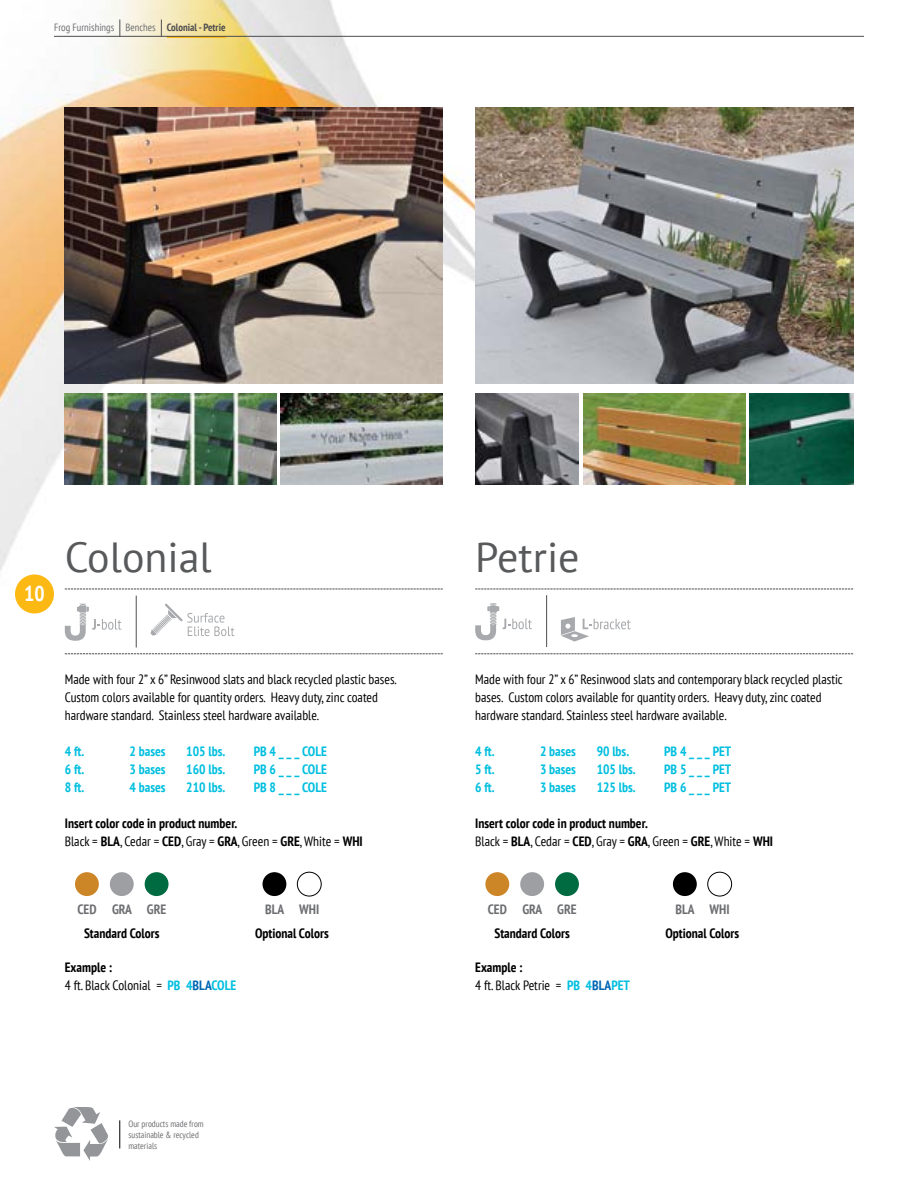
<style>
.page{position:relative;width:918px;height:1188px;background:#fff}
.page>*{position:absolute;margin:0;border:0;box-sizing:border-box;transform-origin:0 0}
.t1{font:42px "PT Sans";color:#58595b}
.t2{font:700 condensed 21.3px "PT Sans";color:#fff}
.t3{font:condensed 13.5px/18px "PT Sans";color:#000}
.t4{font:700 condensed 13.5px/18px "PT Sans";color:#000}
.t5{font:700 condensed 13.5px "PT Sans";color:#00bfdf}
.t6{font:700 condensed 13.5px "PT Sans";color:#6d6e71}
.t7{font:condensed 10.5px "PT Sans";color:#6d6e71}
.t8{font:condensed 9px/10.8px "PT Sans";color:#6d6e71}
.s1{font-weight:700;color:#4d4d4f}
.s2{font-weight:400}
.s3{font-weight:700}
.s4{font-weight:700;color:#00bfdf}
.s5{font-weight:700;color:#0066b3}
</style>
<div class="page">
<img style="left:0;top:0;width:864px;height:1149px">
<div style="left:54px;top:666px;width:799px;height:426px;background:#fff"></div>
<div style="left:15px;top:574px;width:39px;height:40px;background:#fdb913;border-radius:50%"></div>
<hr style="left:167px;top:36px;width:58px;height:2px;background:#fdb913">
<svg style="left:161px;top:20px;width:1px;height:16px"></svg>
<svg style="left:120px;top:20px;width:1px;height:16px"></svg>
<hr style="left:54px;top:36px;width:810px;height:1px;background:#4d4d4f">
<svg style="left:54px;top:1107px;width:54px;height:54px"></svg>
<svg style="left:120px;top:1120px;width:1px;height:28px"></svg>
<svg style="left:65px;top:589px;width:378px;height:1px"></svg>
<svg style="left:65px;top:653px;width:378px;height:1px"></svg>
<div style="left:75px;top:872px;width:24px;height:24px;background:#cd8627;border-radius:50%"></div>
<div style="left:110px;top:872px;width:24px;height:24px;background:#9d9fa2;border-radius:50%"></div>
<div style="left:145px;top:872px;width:24px;height:24px;background:#006a41;border-radius:50%"></div>
<div style="left:263px;top:872px;width:23px;height:24px;background:#000;border-radius:50%"></div>
<div style="left:297px;top:872px;width:24px;height:24px;border:1px solid #000;border-radius:50%"></div>
<div style="left:485px;top:872px;width:24px;height:24px;background:#cd8627;border-radius:50%"></div>
<div style="left:520px;top:872px;width:24px;height:24px;background:#9d9fa2;border-radius:50%"></div>
<div style="left:555px;top:872px;width:24px;height:24px;background:#006a41;border-radius:50%"></div>
<div style="left:673px;top:872px;width:24px;height:24px;background:#000;border-radius:50%"></div>
<div style="left:708px;top:872px;width:24px;height:24px;border:1px solid #000;border-radius:50%"></div>
<svg style="left:475px;top:589px;width:378px;height:1px"></svg>
<svg style="left:475px;top:653px;width:378px;height:1px"></svg>
<svg style="left:65px;top:604px;width:57px;height:37px"></svg>
<hr style="left:136px;top:596px;width:1px;height:51px;background:#4d4d4f">
<svg style="left:151px;top:604px;width:84px;height:32px"></svg>
<svg style="left:561px;top:617px;width:70px;height:25px"></svg>
<svg style="left:475px;top:603px;width:57px;height:37px"></svg>
<hr style="left:546px;top:595px;width:1px;height:52px;background:#4d4d4f">
<img style="left:65px;top:108px;width:378px;height:275px">
<img style="left:65px;top:393px;width:211px;height:92px">
<img style="left:281px;top:393px;width:162px;height:92px">
<img style="left:475px;top:108px;width:378px;height:275px">
<img style="left:475px;top:393px;width:104px;height:92px">
<img style="left:583px;top:393px;width:162px;height:92px">
<img style="left:750px;top:393px;width:103px;height:92px">
<p class="t7" style="left:54px;top:21px;width:173px">Frog Furnishings Benches <span class="s1">Colonial - Petrie</span></p>
<h2 class="t2" style="left:24px;top:579px;width:22px">10</h2>
<h1 class="t1" style="left:65px;top:531px;width:149px">Colonial</h1>
<p class="t3" style="left:65px;top:670px;width:334px">Made with four 2” x 6” Resinwood slats and black recycled plastic bases.<br>Custom colors available for quantity orders. Heavy duty, zinc coated hardware standard. Stainless steel hardware available.</p>
<p class="t5" style="left:65px;top:743px;width:21px">4 ft.</p>
<p class="t5" style="left:130px;top:743px;width:38px">2 bases</p>
<p class="t5" style="left:186px;top:743px;width:40px">105 lbs.</p>
<p class="t5" style="left:254px;top:743px;width:75px">PB 4 _ _ _ COLE</p>
<p class="t5" style="left:65px;top:761px;width:21px">6 ft.</p>
<p class="t5" style="left:130px;top:761px;width:38px">3 bases</p>
<p class="t5" style="left:186px;top:761px;width:40px">160 lbs.</p>
<p class="t5" style="left:254px;top:761px;width:75px">PB 6 _ _ _ COLE</p>
<p class="t5" style="left:65px;top:779px;width:21px">8 ft.</p>
<p class="t5" style="left:130px;top:779px;width:38px">4 bases</p>
<p class="t5" style="left:186px;top:779px;width:40px">210 lbs.</p>
<p class="t5" style="left:254px;top:779px;width:75px">PB 8 _ _ _ COLE</p>
<p class="t4" style="left:65px;top:814px;width:299px">Insert color code in product number.<br><span class="s2">Black =</span> BLA<span class="s2">, Cedar =</span> CED<span class="s2">, Gray =</span> GRA<span class="s2">, Green =</span> GRE<span class="s2">, White =</span> WHI</p>
<p class="t6" style="left:77px;top:901px;width:90px">CED GRA GRE</p>
<p class="t4" style="left:84px;top:924px;width:77px">Standard Colors</p>
<p class="t3" style="left:65px;top:958px;width:173px"><span class="s3">Example :<br></span>4 ft. Black Colonial = <span class="s4">PB 4</span><span class="s5">BLA</span><span class="s4">COLE</span></p>
<p class="t6" style="left:265px;top:901px;width:56px">BLA WHI</p>
<p class="t4" style="left:255px;top:924px;width:75px">Optional Colors</p>
<p class="t8" style="left:128px;top:1118px;width:77px">Our products made from sustainable &amp; recycled materials</p>
<h1 class="t1" style="left:475px;top:531px;width:106px">Petrie</h1>
<p class="t3" style="left:475px;top:670px;width:369px">Made with four 2” x 6” Resinwood slats and contemporary black recycled plastic bases. Custom colors available for quantity orders. Heavy duty, zinc coated hardware standard. Stainless steel hardware available.</p>
<p class="t5" style="left:475px;top:743px;width:21px">4 ft.</p>
<p class="t5" style="left:540px;top:743px;width:38px">2 bases</p>
<p class="t5" style="left:597px;top:743px;width:34px">90 lbs.</p>
<p class="t5" style="left:664px;top:743px;width:69px">PB 4 _ _ _ PET</p>
<p class="t5" style="left:475px;top:761px;width:21px">5 ft.</p>
<p class="t5" style="left:540px;top:761px;width:38px">3 bases</p>
<p class="t5" style="left:597px;top:761px;width:40px">105 lbs.</p>
<p class="t5" style="left:664px;top:761px;width:69px">PB 5 _ _ _ PET</p>
<p class="t5" style="left:475px;top:779px;width:21px">6 ft.</p>
<p class="t5" style="left:540px;top:779px;width:38px">3 bases</p>
<p class="t5" style="left:597px;top:779px;width:40px">125 lbs.</p>
<p class="t5" style="left:664px;top:779px;width:69px">PB 6 _ _ _ PET</p>
<p class="t4" style="left:475px;top:814px;width:299px">Insert color code in product number.<br><span class="s2">Black =</span> BLA<span class="s2">, Cedar =</span> CED<span class="s2">, Gray =</span> GRA<span class="s2">, Green =</span> GRE<span class="s2">, White =</span> WHI</p>
<p class="t6" style="left:488px;top:901px;width:90px">CED GRA GRE</p>
<p class="t4" style="left:494px;top:924px;width:77px">Standard Colors</p>
<p class="t3" style="left:475px;top:958px;width:156px"><span class="s3">Example :<br></span>4 ft. Black Petrie = <span class="s4">PB 4</span><span class="s5">BLA</span><span class="s4">PET</span></p>
<p class="t6" style="left:675px;top:901px;width:56px">BLA WHI</p>
<p class="t4" style="left:665px;top:924px;width:75px">Optional Colors</p>
</div>
